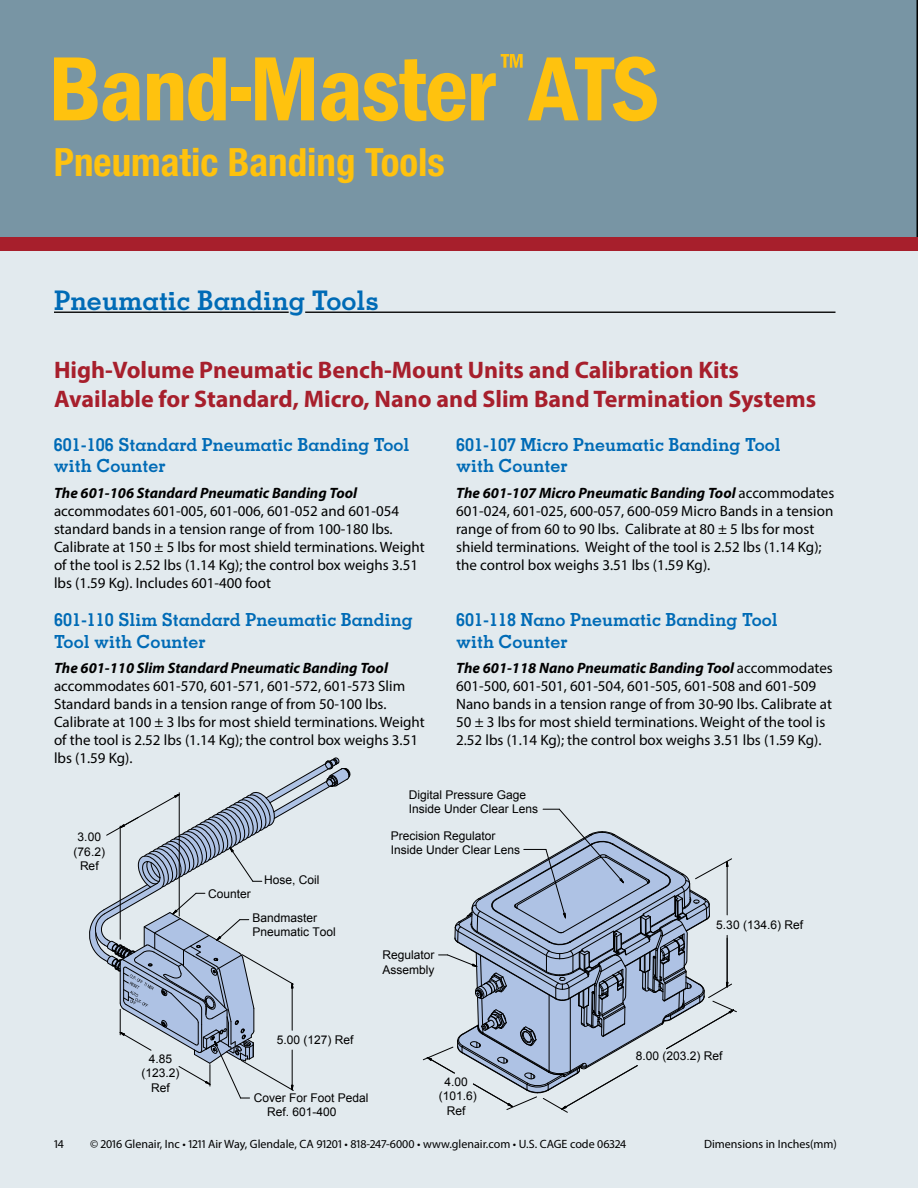
<style>
.page{position:relative;width:918px;height:1188px;background:#e2eaee}
.page>*{position:absolute;margin:0;border:0;box-sizing:border-box;transform-origin:0 0}
.t1{font:700 condensed 39px "Helvetica Neue";color:#ffc20e}
.t2{font:700 27px "Memphis";color:#006bb6}
.t3{font:700 24px/28.8px "Myriad Pro";color:#a71f2c}
.t4{font:700 18px/21.6px "Memphis";color:#006bb6}
.t5{font:15px/18px "Myriad Pro";color:#000}
.t6{font:italic 700 15px "Myriad Pro";color:#000}
.t7{font:12px/14.4px "Arial";color:#000}
.t8{font:12px "Myriad Pro";color:#000}
.s1{font-weight:700;font-style:italic}
</style>
<div class="page">
<hr style="left:54px;top:312px;width:235px;height:1px;background:#000">
<hr style="left:305px;top:312px;width:531px;height:1px;background:#000">
<svg style="left:89px;top:757px;width:262px;height:342px"></svg>
<svg style="left:422px;top:808px;width:315px;height:305px"></svg>
<div style="left:0;top:0;width:918px;height:237px;background:#7895a4"></div>
<div style="left:0;top:237px;width:918px;height:13px;background:#a71f2c"></div>
<svg style="left:54px;top:57px;width:86px;height:64px"></svg>
<svg style="left:147px;top:57px;width:79px;height:64px"></svg>
<svg style="left:255px;top:57px;width:59px;height:63px"></svg>
<svg style="left:321px;top:59px;width:144px;height:62px"></svg>
<svg style="left:471px;top:54px;width:186px;height:67px"></svg>
<div style="left:231px;top:87px;width:19px;height:13px;background:#ffc20e"></div>
<h1 class="t1" style="left:54px;top:139px;width:393px">Pneumatic Banding Tools</h1>
<h2 class="t2" style="left:54px;top:283px;width:326px">Pneumatic Banding Tools</h2>
<h3 class="t3" style="left:54px;top:355px;width:764px">High-Volume Pneumatic Bench-Mount Units and Calibration Kits<br>Available for Standard, Micro, Nano and Slim Band Termination Systems</h3>
<p class="t4" style="left:456px;top:433px;width:326px">601-107 Micro Pneumatic Banding Tool with Counter</p>
<p class="t5" style="left:456px;top:484px;width:380px"><span class="s1">The 601-107 Micro Pneumatic Banding Tool</span> accommodates 601-024, 601-025, 600-057, 600-059 Micro Bands in a tension range of from 60 to 90 lbs. Calibrate at 80 ± 5 lbs for most shield terminations. Weight of the tool is 2.52 lbs (1.14 Kg); the control box weighs 3.51 lbs (1.59 Kg).</p>
<p class="t4" style="left:54px;top:433px;width:357px">601-106 Standard Pneumatic Banding Tool with Counter</p>
<p class="t6" style="left:54px;top:483px;width:305px">The 601-106 Standard Pneumatic Banding Tool</p>
<p class="t5" style="left:54px;top:502px;width:372px">accommodates 601-005, 601-006, 601-052 and 601-054 standard bands in a tension range of from 100-180 lbs.<br>Calibrate at 150 ± 5 lbs for most shield terminations. Weight of the tool is 2.52 lbs (1.14 Kg); the control box weighs 3.51 lbs (1.59 Kg). Includes 601-400 foot</p>
<p class="t4" style="left:54px;top:609px;width:360px">601-110 Slim Standard Pneumatic Banding<br>Tool with Counter</p>
<p class="t6" style="left:54px;top:658px;width:336px">The 601-110 Slim Standard Pneumatic Banding Tool</p>
<p class="t5" style="left:54px;top:677px;width:372px">accommodates 601-570, 601-571, 601-572, 601-573 Slim Standard bands in a tension range of from 50-100 lbs.<br>Calibrate at 100 ± 3 lbs for most shield terminations. Weight of the tool is 2.52 lbs (1.14 Kg); the control box weighs 3.51 lbs (1.59 Kg).</p>
<p class="t4" style="left:456px;top:609px;width:323px">601-118 Nano Pneumatic Banding Tool with Counter</p>
<p class="t5" style="left:456px;top:659px;width:378px"><span class="s1">The 601-118 Nano Pneumatic Banding Tool</span> accommodates 601-500, 601-501, 601-504, 601-505, 601-508 and 601-509<br>Nano bands in a tension range of from 30-90 lbs. Calibrate at 50 ± 3 lbs for most shield terminations. Weight of the tool is 2.52 lbs (1.14 Kg); the control box weighs 3.51 lbs (1.59 Kg).</p>
<p class="t7" style="left:74px;top:830px;width:33px;text-align:center">3.00 (76.2)<br>Ref</p>
<p class="t7" style="left:141px;top:1052px;width:40px;text-align:center">4.85 (123.2)<br>Ref</p>
<p class="t7" style="left:208px;top:886px;width:44px">Counter</p>
<p class="t7" style="left:264px;top:872px;width:57px">Hose, Coil</p>
<p class="t7" style="left:253px;top:911px;width:85px">Bandmaster<br>Pneumatic Tool</p>
<p class="t7" style="left:409px;top:788px;width:131px">Digital Pressure Gage<br>Inside Under Clear Lens</p>
<p class="t7" style="left:391px;top:828px;width:131px">Precision Regulator<br>Inside Under Clear Lens</p>
<p class="t7" style="left:383px;top:948px;width:54px">Regulator<br>Assembly</p>
<p class="t7" style="left:277px;top:1033px;width:78px">5.00 (127) Ref</p>
<p class="t7" style="left:267px;top:1090px;width:103px;text-indent:-13px">Cover For Foot Pedal<br>Ref. 601-400</p>
<p class="t7" style="left:439px;top:1075px;width:40px;text-align:center">4.00 (101.6)<br>Ref</p>
<p class="t7" style="left:716px;top:918px;width:88px">5.30 (134.6) Ref</p>
<p class="t7" style="left:636px;top:1049px;width:88px">8.00 (203.2) Ref</p>
<p class="t8" style="left:54px;top:1136px;width:11px">14</p>
<p class="t8" style="left:90px;top:1136px;width:538px">© 2016 Glenair, Inc • 1211 Air Way, Glendale, CA 91201 • 818-247-6000 • www.glenair.com • U.S. CAGE code 06324</p>
<p class="t8" style="left:704px;top:1136px;width:134px">Dimensions in Inches(mm)</p>
</div>
